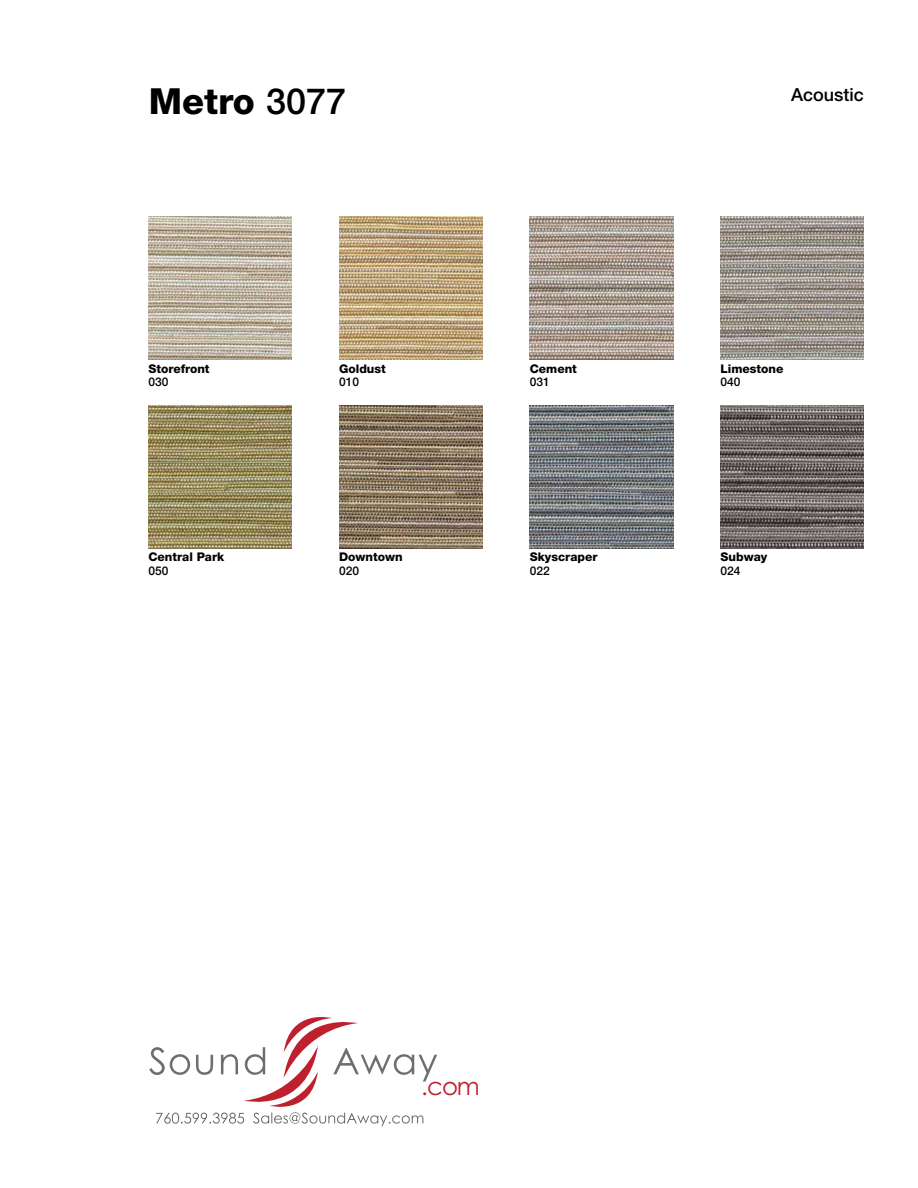
<style>
.page{position:relative;width:918px;height:1188px;background:#fff}
.page>*{position:absolute;margin:0;border:0;box-sizing:border-box;transform-origin:0 0}
.t1{font:800 36px "Helvetica Neue LT Std";color:#000}
.t2{font:24.45px "Century Gothic";color:#be202e}
.t3{font:500 18px "Helvetica Neue LT Std";color:#000}
.t4{font:800 12px "Helvetica Neue LT Std";color:#000}
.t5{font:500 12px "Helvetica Neue LT Std";color:#000}
.s1{font-weight:500}
</style>
<div class="page">
<img style="left:148px;top:216px;width:144px;height:143px">
<img style="left:148px;top:405px;width:144px;height:143px">
<img style="left:339px;top:216px;width:144px;height:143px">
<img style="left:339px;top:405px;width:144px;height:143px">
<img style="left:530px;top:216px;width:143px;height:143px">
<img style="left:530px;top:405px;width:143px;height:143px">
<img style="left:721px;top:216px;width:143px;height:143px">
<img style="left:721px;top:405px;width:143px;height:143px">
<svg style="left:149px;top:1047px;width:41px;height:28px"></svg>
<svg style="left:196px;top:1055px;width:17px;height:20px"></svg>
<svg style="left:221px;top:1054px;width:17px;height:20px"></svg>
<svg style="left:244px;top:1017px;width:193px;height:99px"></svg>
<img style="left:254px;top:1112px;width:91px;height:12px">
<h1 class="t1" style="left:149px;top:80px;width:199px">Metro <span class="s1">3077</span></h1>
<h3 class="t3" style="left:791px;top:84px;width:74px">Acoustic</h3>
<p class="t4" style="left:148px;top:361px;width:63px">Storefront</p>
<p class="t5" style="left:148px;top:375px;width:22px">030</p>
<p class="t4" style="left:339px;top:361px;width:48px">Goldust</p>
<p class="t5" style="left:339px;top:375px;width:22px">010</p>
<p class="t4" style="left:530px;top:361px;width:49px">Cement</p>
<p class="t5" style="left:530px;top:375px;width:22px">031</p>
<p class="t4" style="left:721px;top:361px;width:64px">Limestone</p>
<p class="t5" style="left:721px;top:375px;width:22px">040</p>
<p class="t4" style="left:148px;top:550px;width:77px">Central Park</p>
<p class="t5" style="left:148px;top:563px;width:22px">050</p>
<p class="t4" style="left:339px;top:550px;width:65px">Downtown</p>
<p class="t5" style="left:339px;top:563px;width:22px">020</p>
<p class="t4" style="left:530px;top:550px;width:69px">Skyscraper</p>
<p class="t5" style="left:530px;top:563px;width:22px">022</p>
<p class="t4" style="left:721px;top:550px;width:48px">Subway</p>
<p class="t5" style="left:721px;top:563px;width:22px">024</p>
<h2 class="t2" style="left:421px;top:1071px;width:60px">.com</h2>
</div>
